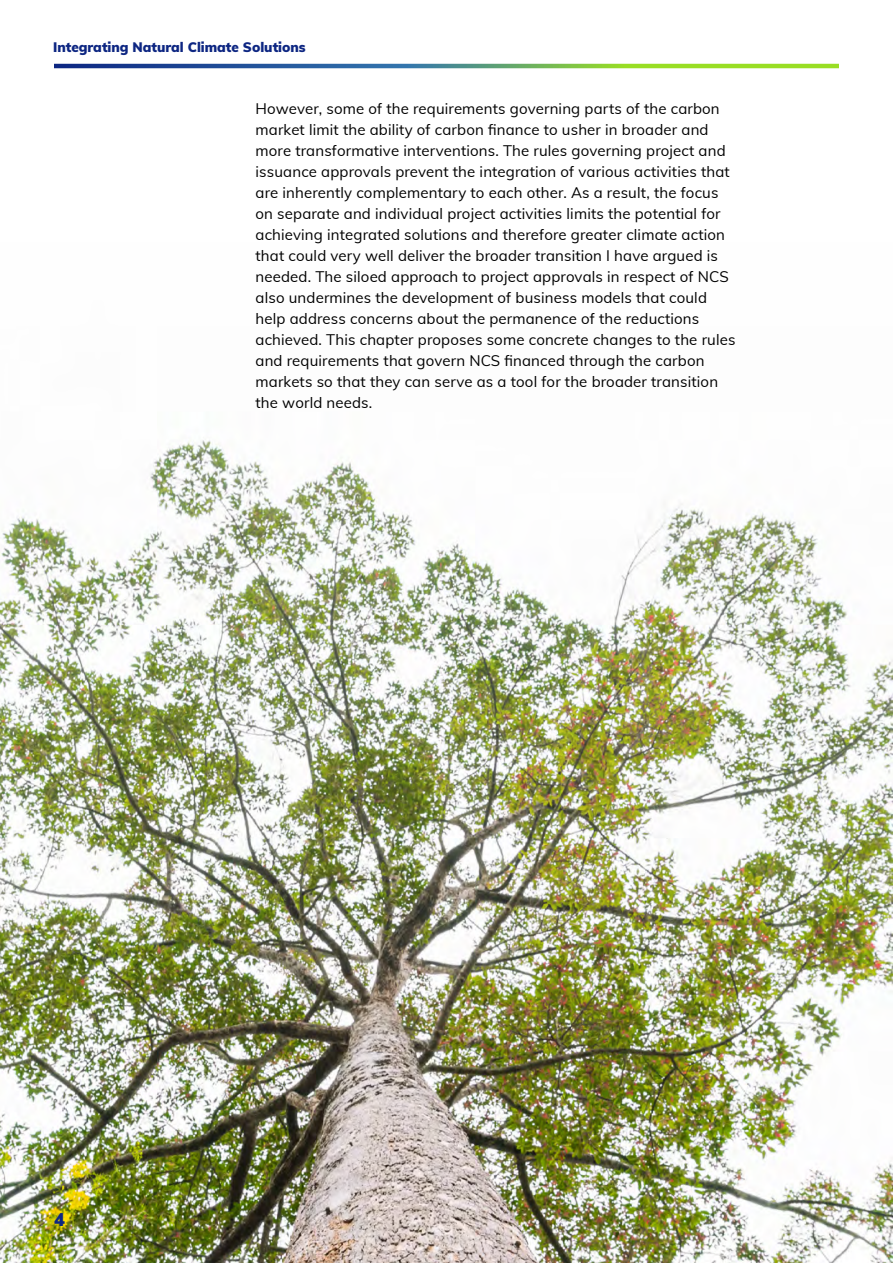
<style>
.page{position:relative;width:893px;height:1263px;background:#fff}
.page>*{position:absolute;margin:0;border:0;box-sizing:border-box;transform-origin:0 0}
.t1{font:900 18px "Muli";color:#0d2682}
.body{font:15px/21px "Muli";letter-spacing:.01em;color:#000}
.t2{font:900 13.5px "Muli";color:#0d2682}
</style>
<div class="page">
<img style="left:0;top:63px;width:893px;height:1200px">
<svg style="left:54px;top:64px;width:785px;height:4px;background:#548e6b"></svg>
<p class="t2" style="left:53px;top:37px;width:254px">Integrating Natural Climate Solutions</p>
<p class="body" style="left:256px;top:98px;width:481px">However, some of the requirements governing parts of the carbon market limit the ability of carbon finance to usher in broader and more transformative interventions. The rules governing project and issuance approvals prevent the integration of various activities that are inherently complementary to each other. As a result, the focus on separate and individual project activities limits the potential for achieving integrated solutions and therefore greater climate action that could very well deliver the broader transition I have argued is needed. The siloed approach to project approvals in respect of NCS also undermines the development of business models that could help address concerns about the permanence of the reductions achieved. This chapter proposes some concrete changes to the rules and requirements that govern NCS financed through the carbon markets so that they can serve as a tool for the broader transition the world needs.</p>
<p class="t1" style="left:54px;top:1206px;width:12px">4</p>
</div>
